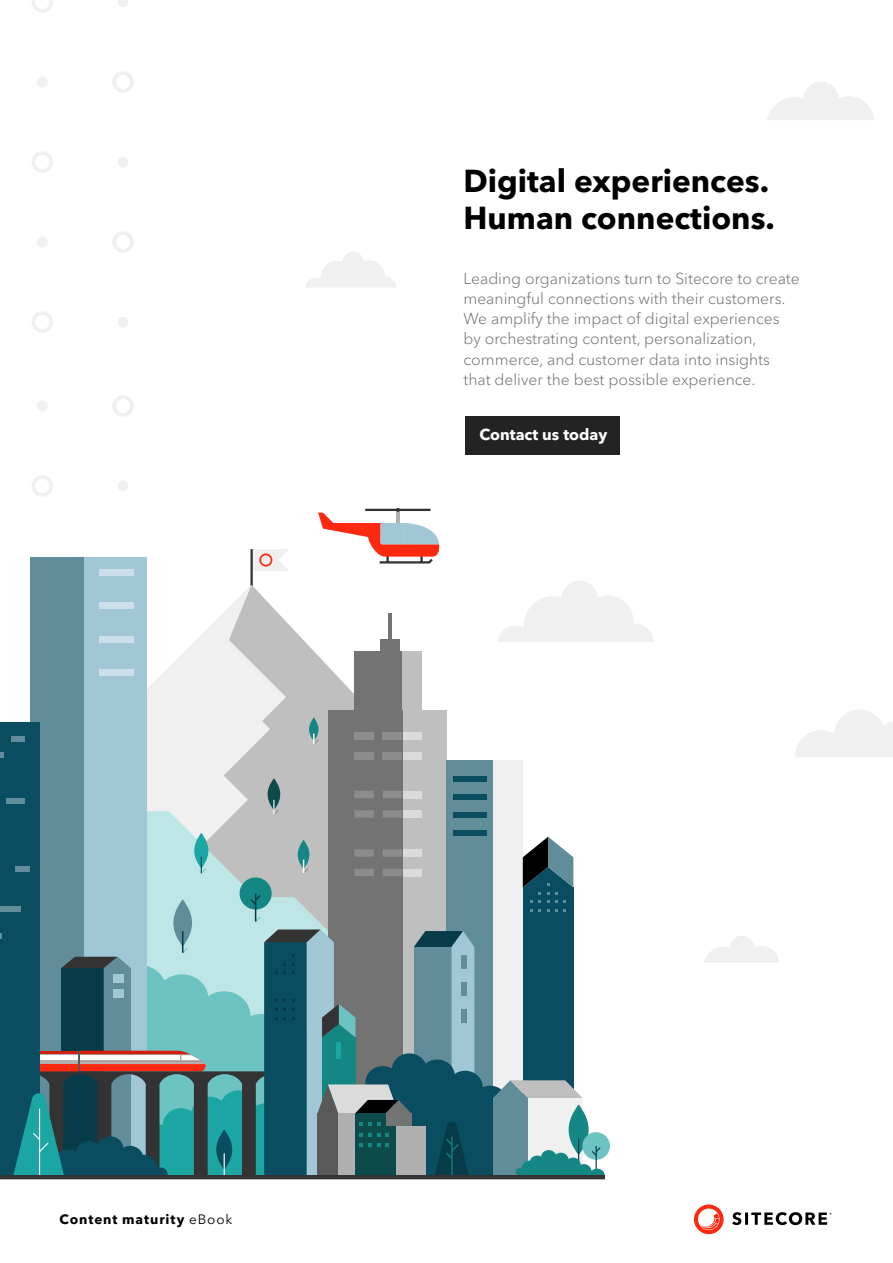
<style>
.page{position:relative;width:893px;height:1263px;background:#fff}
.page>*{position:absolute;margin:0;border:0;box-sizing:border-box;transform-origin:0 0}
.t1{font:700 31.5px/37.5px "Avenir Next LT Pro";color:#000}
.t2{font:300 15.75px/20.2px "Avenir Next LT Pro";color:#707070}
.t3{font:700 15.75px "Avenir Next LT Pro";color:#fff}
.t4{font:700 13.5px "Avenir Next LT Pro";letter-spacing:.065em;color:#000}
.s1{font-weight:400}
</style>
<div class="page">
<svg style="left:795px;top:710px;width:98px;height:47px"></svg>
<svg style="left:306px;top:252px;width:90px;height:35px"></svg>
<svg style="left:767px;top:82px;width:107px;height:38px"></svg>
<svg style="left:498px;top:581px;width:155px;height:61px"></svg>
<hr style="left:250px;top:549px;width:3px;height:46px;background:#333">
<svg style="left:286px;top:613px;width:161px;height:316px"></svg>
<svg style="left:147px;top:585px;width:139px;height:226px;fill:#f0f0f0"></svg>
<svg style="left:252px;top:549px;width:36px;height:22px"></svg>
<svg style="left:147px;top:811px;width:181px;height:118px;background:#c1d4d4"></svg>
<div style="left:402px;top:711px;width:44px;height:470px;background:#bfbfbf"></div>
<div style="left:402px;top:732px;width:20px;height:8px;background:#dbdbdb"></div>
<div style="left:402px;top:752px;width:20px;height:7px;background:#dbdbdb"></div>
<div style="left:402px;top:791px;width:20px;height:7px;background:#dbdbdb"></div>
<div style="left:402px;top:810px;width:20px;height:8px;background:#dbdbdb"></div>
<div style="left:402px;top:849px;width:20px;height:8px;background:#dbdbdb"></div>
<div style="left:402px;top:869px;width:20px;height:7px;background:#dbdbdb"></div>
<div style="left:402px;top:652px;width:20px;height:59px;background:#bfbfbf"></div>
<div style="left:328px;top:711px;width:74px;height:470px;background:#737373"></div>
<div style="left:354px;top:732px;width:20px;height:8px;background:#8c8c8c"></div>
<div style="left:383px;top:732px;width:19px;height:8px;background:#8c8c8c"></div>
<div style="left:354px;top:752px;width:20px;height:7px;background:#8c8c8c"></div>
<div style="left:383px;top:752px;width:19px;height:7px;background:#8c8c8c"></div>
<svg style="left:354px;top:791px;width:20px;height:7px"></svg>
<svg style="left:383px;top:791px;width:19px;height:7px"></svg>
<svg style="left:354px;top:810px;width:20px;height:8px"></svg>
<svg style="left:383px;top:810px;width:19px;height:8px"></svg>
<svg style="left:354px;top:849px;width:20px;height:8px"></svg>
<svg style="left:383px;top:849px;width:19px;height:8px"></svg>
<svg style="left:354px;top:869px;width:20px;height:7px"></svg>
<svg style="left:383px;top:869px;width:19px;height:7px"></svg>
<div style="left:354px;top:652px;width:48px;height:59px;background:#737373"></div>
<div style="left:380px;top:639px;width:20px;height:13px;background:#737373"></div>
<hr style="left:389px;top:614px;width:3px;height:26px;background:#737373">
<div style="left:493px;top:760px;width:30px;height:351px;background:#f0f0f0"></div>
<div style="left:447px;top:760px;width:46px;height:351px;background:#618c99"></div>
<div style="left:453px;top:776px;width:34px;height:5px;background:#0a4d61"></div>
<div style="left:453px;top:794px;width:34px;height:5px;background:#0a4d61"></div>
<div style="left:453px;top:812px;width:34px;height:5px;background:#0a4d61"></div>
<div style="left:453px;top:830px;width:34px;height:5px;background:#0a4d61"></div>
<div style="left:523px;top:887px;width:50px;height:239px;background:#0a4d61"></div>
<svg style="left:530px;top:909px;width:11px;height:3px"></svg>
<svg style="left:523px;top:837px;width:50px;height:66px"></svg>
<svg style="left:555px;top:909px;width:11px;height:3px"></svg>
<div style="left:582px;top:1132px;width:28px;height:28px;background:#6bc4c2;border-radius:50%"></div>
<div style="left:59px;top:557px;width:88px;height:623px;background:#a1c7d6"></div>
<div style="left:30px;top:557px;width:54px;height:623px;background:#618c99"></div>
<div style="left:99px;top:569px;width:34px;height:6px;background:#cce0eb"></div>
<div style="left:99px;top:603px;width:34px;height:6px;background:#cce0eb"></div>
<div style="left:99px;top:636px;width:34px;height:6px;background:#cce0eb"></div>
<div style="left:99px;top:669px;width:34px;height:7px;background:#cce0eb"></div>
<svg style="left:298px;top:840px;width:11px;height:29px"></svg>
<svg style="left:303px;top:859px;width:5px;height:14px"></svg>
<svg style="left:268px;top:778px;width:12px;height:32px"></svg>
<svg style="left:273px;top:800px;width:6px;height:14px"></svg>
<svg style="left:309px;top:717px;width:9px;height:24px"></svg>
<svg style="left:313px;top:733px;width:6px;height:11px"></svg>
<svg style="left:173px;top:899px;width:19px;height:47px"></svg>
<svg style="left:194px;top:833px;width:14px;height:35px"></svg>
<svg style="left:201px;top:857px;width:5px;height:16px"></svg>
<svg style="left:318px;top:508px;width:122px;height:56px"></svg>
<div style="left:0;top:723px;width:39px;height:461px;background:#0a4d61"></div>
<div style="left:11px;top:737px;width:14px;height:5px;background:#618c99"></div>
<svg style="left:0;top:752px;width:4px;height:5px"></svg>
<div style="left:6px;top:798px;width:19px;height:6px;background:#618c99"></div>
<div style="left:0;top:906px;width:21px;height:5px;background:#618c99"></div>
<div style="left:15px;top:866px;width:15px;height:5px;background:#618c99"></div>
<svg style="left:13px;top:929px;width:592px;height:246px"></svg>
<div style="left:0;top:1175px;width:605px;height:16px;background:#333"></div>
<div style="left:240px;top:877px;width:32px;height:32px;background:#148785;border-radius:50%"></div>
<svg style="left:249px;top:893px;width:13px;height:28px"></svg>
<div style="left:1px;top:1180px;width:891px;height:82px;background:#fff"></div>
<div style="left:0;top:1179px;width:893px;height:84px;border:2px solid #fff"></div>
<svg style="left:704px;top:936px;width:75px;height:27px"></svg>
<div style="left:466px;top:417px;width:154px;height:38px;background:#232323"></div>
<svg style="left:694px;top:1204px;width:30px;height:30px"></svg>
<svg style="left:732px;top:1212px;width:100px;height:13px"></svg>
<svg style="left:32px;top:0;width:102px;height:496px"></svg>
<h1 class="t1" style="left:463px;top:162px;width:313px">Digital experiences.<br>Human connections.</h1>
<p class="t2" style="left:463px;top:268px;width:338px">Leading organizations turn to Sitecore to create meaningful connections with their customers.<br>We amplify the impact of digital experiences by orchestrating content, personalization, commerce, and customer data into insights that deliver the best possible experience.</p>
<p class="t3" style="left:479px;top:424px;width:129px">Contact us today</p>
<p class="t4" style="left:60px;top:1211px;width:174px">Content maturity <span class="s1">eBook</span></p>
</div>
